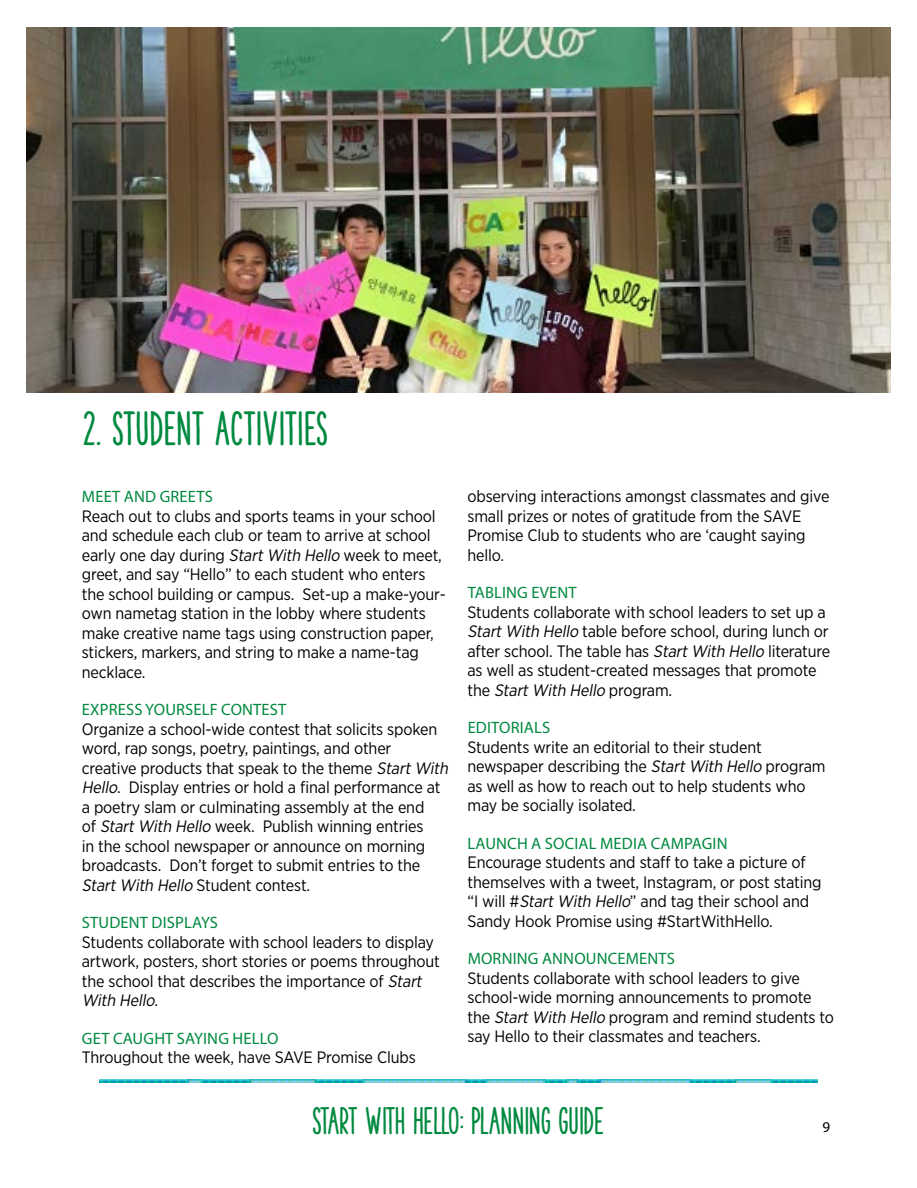
<style>
.page{position:relative;width:917px;height:1188px;background:#fff}
.page>*{position:absolute;margin:0;border:0;box-sizing:border-box;transform-origin:0 0}
.t1{font:45px "The Hand Extrablack";letter-spacing:.015em;color:#00893f}
.t2{font:36px "The Hand Extrablack";color:#00893f}
.t3{font:16.5px/19.5px "Gotham Narrow";letter-spacing:-.01em;color:#000}
.t4{font:16.5px "Myriad Pro";letter-spacing:.01em;color:#00893f}
.t5{font:15px "Myriad Pro";color:#000}
.s1{font-style:italic}
</style>
<div class="page">
<img style="left:100px;top:1080px;width:717px;height:2px">
<img style="left:26px;top:27px;width:864px;height:366px">
<h1 class="t1" style="left:82px;top:402px;width:246px">2. STUDENT ACTIVITIES</h1>
<p class="t4" style="left:82px;top:486px;width:132px">MEET AND GREETS</p>
<p class="t3" style="left:82px;top:506px;width:365px">Reach out to clubs and sports teams in your school and schedule each club or team to arrive at school early one day during <span class="s1">StartWith Hello</span> week to meet, greet, and say “Hello” to each student who enters the school building or campus. Set-up a make-your&shy;own nametag station in the lobby where students make creative name tags using construction paper, stickers, markers, and string to make a name-tag necklace.</p>
<p class="t4" style="left:82px;top:700px;width:206px">EXPRESS YOURSELF CONTEST</p>
<p class="t3" style="left:82px;top:719px;width:371px">Organize a school-wide contest that solicits spoken word, rap songs, poetry, paintings, and other<br>creative products that speak to the theme <span class="s1">StartWith Hello</span>. Display entries or hold a final performance at a poetry slam or culminating assembly at the end<br>of <span class="s1">StartWith Hello</span> week. Publish winning entries<br>in the school newspaper or announce on morning broadcasts. Don’t forget to submit entries to the <span class="s1">StartWith Hello</span> Student contest.</p>
<p class="t4" style="left:82px;top:912px;width:138px">STUDENT DISPLAYS</p>
<p class="t3" style="left:82px;top:932px;width:360px">Students collaborate with school leaders to display artwork, posters, short stories or poems throughout the school that describes the importance of <span class="s1">Start With Hello</span>.</p>
<p class="t4" style="left:82px;top:1028px;width:198px">GET CAUGHT SAYING HELLO</p>
<p class="t3" style="left:82px;top:1047px;width:335px">Throughout the week, have SAVE Promise Clubs</p>
<p class="t3" style="left:467px;top:486px;width:363px">observing interactions amongst classmates and give small prizes or notes of gratitude from the SAVE Promise Club to students who are ‘caught saying hello.</p>
<p class="t4" style="left:467px;top:583px;width:111px">TABLING EVENT</p>
<p class="t3" style="left:467px;top:602px;width:364px">Students collaborate with school leaders to set up a <span class="s1">StartWith Hello</span> table before school, during lunch or after school. The table has <span class="s1">StartWith Hello</span> literature as well as student-created messages that promote<br>t h e <span class="s1">StartWith Hello</span> p ro g ra m .</p>
<p class="t4" style="left:467px;top:717px;width:84px">EDITORIALS</p>
<p class="t3" style="left:467px;top:737px;width:359px">Students write an editorial to their student newspaper describing the <span class="s1">StartWith Hello</span> program as well as how to reach out to help students who may be socially isolated.</p>
<p class="t4" style="left:467px;top:833px;width:261px">LAUNCH A SOCIAL MEDIA CAMPAGIN</p>
<p class="t3" style="left:467px;top:852px;width:355px">Encourage students and staff to take a picture of themselves with a tweet, Instagram, or post stating “I will #<span class="s1">StartWith Hello</span>” and tag their school and Sandy Hook Promise using #StartWithHello.</p>
<p class="t4" style="left:467px;top:948px;width:209px">MORNING ANNOUNCEMENTS</p>
<p class="t3" style="left:467px;top:968px;width:368px">Students collaborate with school leaders to give school-wide morning announcements to promote the <span class="s1">StartWith Hello</span> program and remind students to say Hello to their classmates and teachers.</p>
<h2 class="t2" style="left:311px;top:1100px;width:293px">START WITH HELLO: PLANNING GUIDE</h2>
<p class="t5" style="left:822px;top:1118px;width:9px">9</p>
</div>
